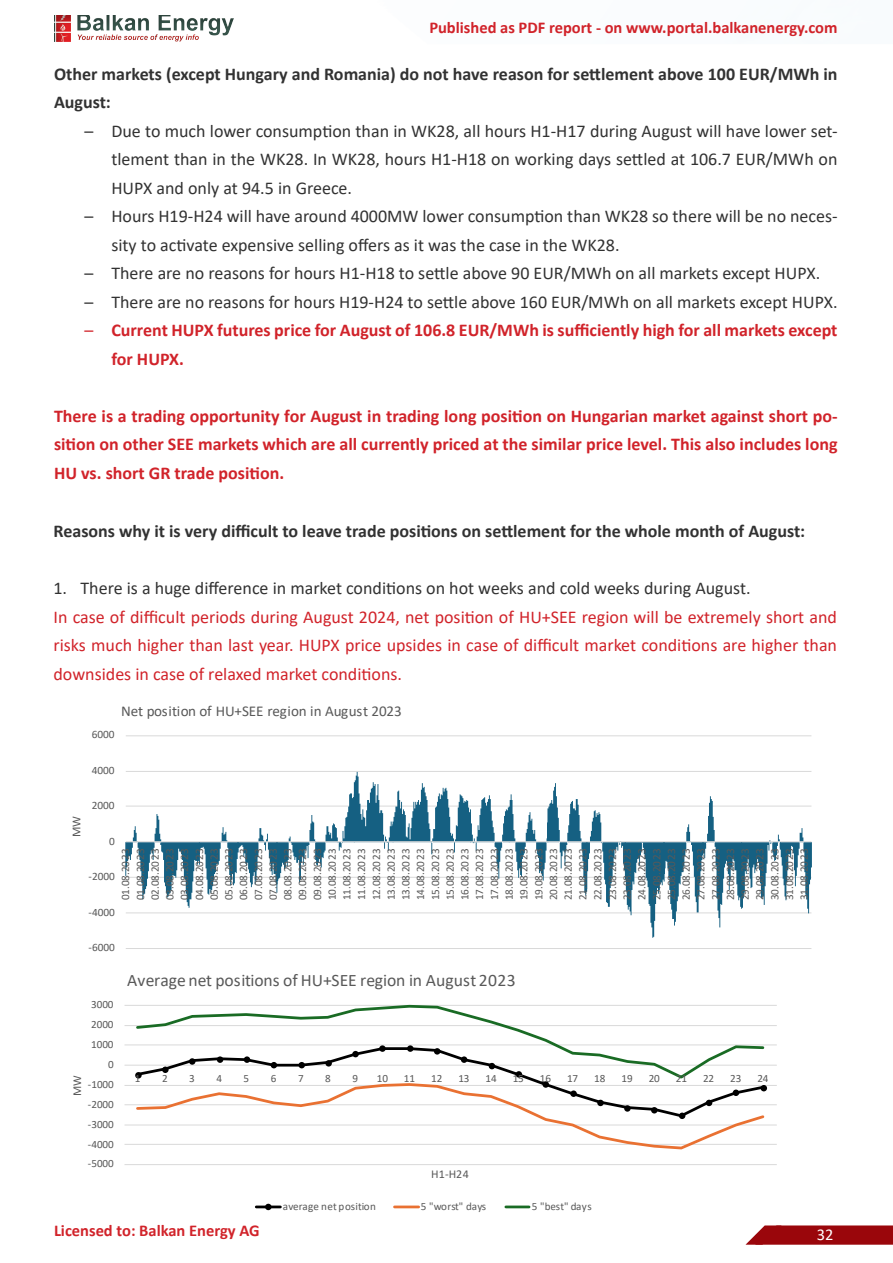
<style>
.page{position:relative;width:893px;height:1263px;background:#fff}
.page>*{position:absolute;margin:0;border:0;box-sizing:border-box;transform-origin:0 0}
.t1{font:18px/28.5px "Calibri";color:#323232;text-align:justify}
.t2{font:700 18px/28.5px "Calibri";color:#d1232a}
.t3{font:18px/28.5px "Calibri";color:#d1232a;text-align:justify}
.t4{font:700 18px/28.5px "Calibri";color:#323232}
.t5{font:17.55px "Calibri";color:#595959}
.t6{font:700 16.5px "Calibri";color:#d1232a}
.t7{font:16.5px "Calibri";color:#fff}
.t8{font:15px "Calibri";letter-spacing:-.005em;color:#595959}
.t9{font:12.3px "Calibri";color:#595959}
.t10{font:12px "Calibri";letter-spacing:-.01em;color:#595959}
.t11{font:11.4px/14.7px "Calibri";letter-spacing:-.005em;color:#595959;text-align:justify}
.t12{font:11.25px "Calibri";letter-spacing:-.005em;color:#595959}
.t13{font:11.1px "Calibri";letter-spacing:-.005em;color:#595959}
.t14{font:11.1px "Calibri";letter-spacing:.02em;color:#595959}
.t15{font:11.1px "Calibri";letter-spacing:-.025em;color:#595959}
.s1{font-weight:400}
</style>
<div class="page">
<svg style="left:745px;top:1225px;width:148px;height:20px;background:#a41f24"></svg>
<div style="left:53px;top:15px;width:181px;height:36px;background:#231f20;opacity:.4"></div>
<hr style="left:126px;top:948px;width:685px;height:1px;background:#d9d9d9">
<hr style="left:126px;top:771px;width:685px;height:1px;background:#d9d9d9">
<hr style="left:126px;top:735px;width:685px;height:1px;background:#d9d9d9">
<svg style="left:125px;top:772px;width:687px;height:166px"></svg>
<hr style="left:126px;top:841px;width:685px;height:1px;background:#d9d9d9">
<hr style="left:125px;top:1164px;width:652px;height:1px;background:#d9d9d9">
<hr style="left:125px;top:1144px;width:652px;height:1px;background:#d9d9d9">
<hr style="left:125px;top:1124px;width:652px;height:1px;background:#d9d9d9">
<hr style="left:125px;top:1104px;width:652px;height:1px;background:#d9d9d9">
<hr style="left:125px;top:1085px;width:652px;height:1px;background:#d9d9d9">
<hr style="left:125px;top:1044px;width:652px;height:1px;background:#d9d9d9">
<hr style="left:125px;top:1025px;width:652px;height:1px;background:#d9d9d9">
<hr style="left:125px;top:1005px;width:652px;height:1px;background:#d9d9d9">
<hr style="left:125px;top:1065px;width:652px;height:1px;background:#d9d9d9">
<svg style="left:135px;top:1064px;width:632px;height:86px"></svg>
<svg style="left:134px;top:1005px;width:632px;height:75px"></svg>
<hr style="left:256px;top:1205px;width:24px;height:3px;background:#000">
<div style="left:265px;top:1204px;width:7px;height:6px;background:#000;border-radius:50%"></div>
<hr style="left:394px;top:1205px;width:25px;height:3px;background:#e97132">
<hr style="left:506px;top:1205px;width:23px;height:3px;background:#196b24">
<p class="t6" style="left:429px;top:15px;width:410px">Published as PDF report - on www.portal.balkanenergy.com</p>
<p class="t4" style="left:54px;top:59px;width:785px">Other markets (except Hungary and Romania) do not have reason for settlement above 100 EUR/MWh in<br>August:</p>
<p class="t1" style="left:111px;top:116px;width:728px;text-indent:-27px">– Due to much lower consumption than in WK28, all hours H1-H17 during August will have lower set&shy;tlement than in the WK28. In WK28, hours H1-H18 on working days settled at 106.7 EUR/MWh on HUPX and only at 94.5 in Greece.</p>
<p class="t1" style="left:111px;top:202px;width:728px;text-indent:-27px">– Hours H19-H24 will have around 4000MW lower consumption than WK28 so there will be no neces&shy;sity to activate expensive selling offers as it was the case in the WK28.</p>
<p class="t1" style="left:84px;top:259px;width:737px">– There are no reasons for hours H1-H18 to settle above 90 EUR/MWh on all markets except HUPX.</p>
<p class="t1" style="left:84px;top:287px;width:755px">– There are no reasons for hours H19-H24 to settle above 160 EUR/MWh on all markets except HUPX.</p>
<p class="t2" style="left:111px;top:316px;width:728px;text-indent:-27px"><span class="s1">–</span> Current HUPX futures price for August of 106.8 EUR/MWh is sufficiently high for all markets except for HUPX.</p>
<p class="t2" style="left:54px;top:401px;width:785px;text-align:justify">There is a trading opportunity for August in trading long position on Hungarian market against short po&shy;sition on other SEE markets which are all currently priced at the similar price level. This also includes long HU vs. short GR trade position.</p>
<p class="t4" style="left:54px;top:517px;width:753px">Reasons why it is very difficult to leave trade positions on settlement for the whole month of August:</p>
<p class="t1" style="left:54px;top:573px;width:699px">1. There is a huge difference in market conditions on hot weeks and cold weeks during August.</p>
<p class="t3" style="left:54px;top:602px;width:785px">In case of difficult periods during August 2024, net position of HU+SEE region will be extremely short and risks much higher than last year. HUPX price upsides in case of difficult market conditions are higher than downsides in case of relaxed market conditions.</p>
<p class="t12" style="left:92px;top:727px;width:24px">6000</p>
<p class="t8" style="left:121px;top:700px;width:282px">Net position of HU+SEE region in August 2023</p>
<p class="t12" style="left:92px;top:762px;width:24px">4000</p>
<p class="t9" style="left:68px;top:837px;width:23px;rotate:-90deg">MW</p>
<p class="t12" style="left:92px;top:798px;width:24px">2000</p>
<p class="t12" style="left:109px;top:833px;width:7px">0</p>
<p class="t11" style="left:118px;top:900px;width:53px;rotate:-90deg">01.08.2023<br>01.08.2023<br>02.08.2023<br>03.08.2023<br>03.08.2023<br>04.08.2023<br>05.08.2023<br>05.08.2023<br>06.08.2023<br>07.08.2023<br>07.08.2023<br>08.08.2023<br>09.08.2023<br>09.08.2023<br>10.08.2023<br>11.08.2023<br>11.08.2023<br>12.08.2023<br>13.08.2023<br>13.08.2023<br>14.08.2023<br>15.08.2023<br>15.08.2023<br>16.08.2023<br>17.08.2023<br>17.08.2023<br>18.08.2023<br>19.08.2023<br>19.08.2023<br>20.08.2023<br>21.08.2023<br>21.08.2023<br>22.08.2023<br>23.08.2023<br>23.08.2023<br>24.08.2023<br>25.08.2023<br>25.08.2023<br>26.08.2023<br>27.08.2023<br>27.08.2023<br>28.08.2023<br>29.08.2023<br>29.08.2023<br>30.08.2023<br>31.08.2023<br>31.08.2023</p>
<p class="t12" style="left:88px;top:869px;width:28px">-2000</p>
<p class="t12" style="left:88px;top:904px;width:28px">-4000</p>
<p class="t12" style="left:88px;top:940px;width:28px">-6000</p>
<p class="t13" style="left:91px;top:997px;width:24px">3000</p>
<p class="t13" style="left:91px;top:1016px;width:24px">2000</p>
<p class="t13" style="left:91px;top:1036px;width:24px">1000</p>
<p class="t13" style="left:108px;top:1056px;width:7px">0</p>
<p class="t5" style="left:127px;top:967px;width:390px">Average net positions of HU+SEE region in August 2023</p>
<p class="t10" style="left:69px;top:1096px;width:22px;rotate:-90deg">MW</p>
<p class="t13" style="left:88px;top:1076px;width:28px">-1000</p>
<p class="t13" style="left:88px;top:1096px;width:28px">-2000</p>
<p class="t13" style="left:88px;top:1116px;width:28px">-3000</p>
<p class="t13" style="left:88px;top:1136px;width:28px">-4000</p>
<p class="t13" style="left:88px;top:1156px;width:28px">-5000</p>
<p class="t13" style="left:135px;top:1071px;width:7px">1</p>
<p class="t13" style="left:162px;top:1071px;width:7px">2</p>
<p class="t13" style="left:189px;top:1071px;width:7px">3</p>
<p class="t13" style="left:216px;top:1071px;width:7px">4</p>
<p class="t13" style="left:244px;top:1071px;width:7px">5</p>
<p class="t13" style="left:271px;top:1071px;width:7px">6</p>
<p class="t13" style="left:298px;top:1071px;width:7px">7</p>
<p class="t13" style="left:325px;top:1071px;width:7px">8</p>
<p class="t13" style="left:352px;top:1071px;width:7px">9</p>
<p class="t13" style="left:377px;top:1071px;width:13px">10</p>
<p class="t13" style="left:404px;top:1071px;width:13px">11</p>
<p class="t13" style="left:431px;top:1071px;width:13px">12</p>
<p class="t13" style="left:458px;top:1071px;width:13px">13</p>
<p class="t13" style="left:485px;top:1071px;width:13px">14</p>
<p class="t13" style="left:513px;top:1071px;width:13px">15</p>
<p class="t13" style="left:540px;top:1071px;width:13px">16</p>
<p class="t13" style="left:567px;top:1071px;width:13px">17</p>
<p class="t13" style="left:594px;top:1071px;width:13px">18</p>
<p class="t13" style="left:621px;top:1071px;width:13px">19</p>
<p class="t13" style="left:649px;top:1071px;width:13px">20</p>
<p class="t13" style="left:676px;top:1071px;width:13px">21</p>
<p class="t13" style="left:703px;top:1071px;width:13px">22</p>
<p class="t13" style="left:730px;top:1071px;width:13px">23</p>
<p class="t13" style="left:757px;top:1071px;width:13px">24</p>
<p class="t10" style="left:431px;top:1166px;width:39px">H1-H24</p>
<p class="t14" style="left:283px;top:1198px;width:95px">average net position</p>
<p class="t15" style="left:421px;top:1198px;width:67px">5 "worst" days</p>
<p class="t13" style="left:532px;top:1198px;width:62px">5 "best" days</p>
<p class="t6" style="left:54px;top:1219px;width:207px">Licensed to: Balkan Energy AG</p>
<p class="t7" style="left:817px;top:1223px;width:18px">32</p>
</div>
